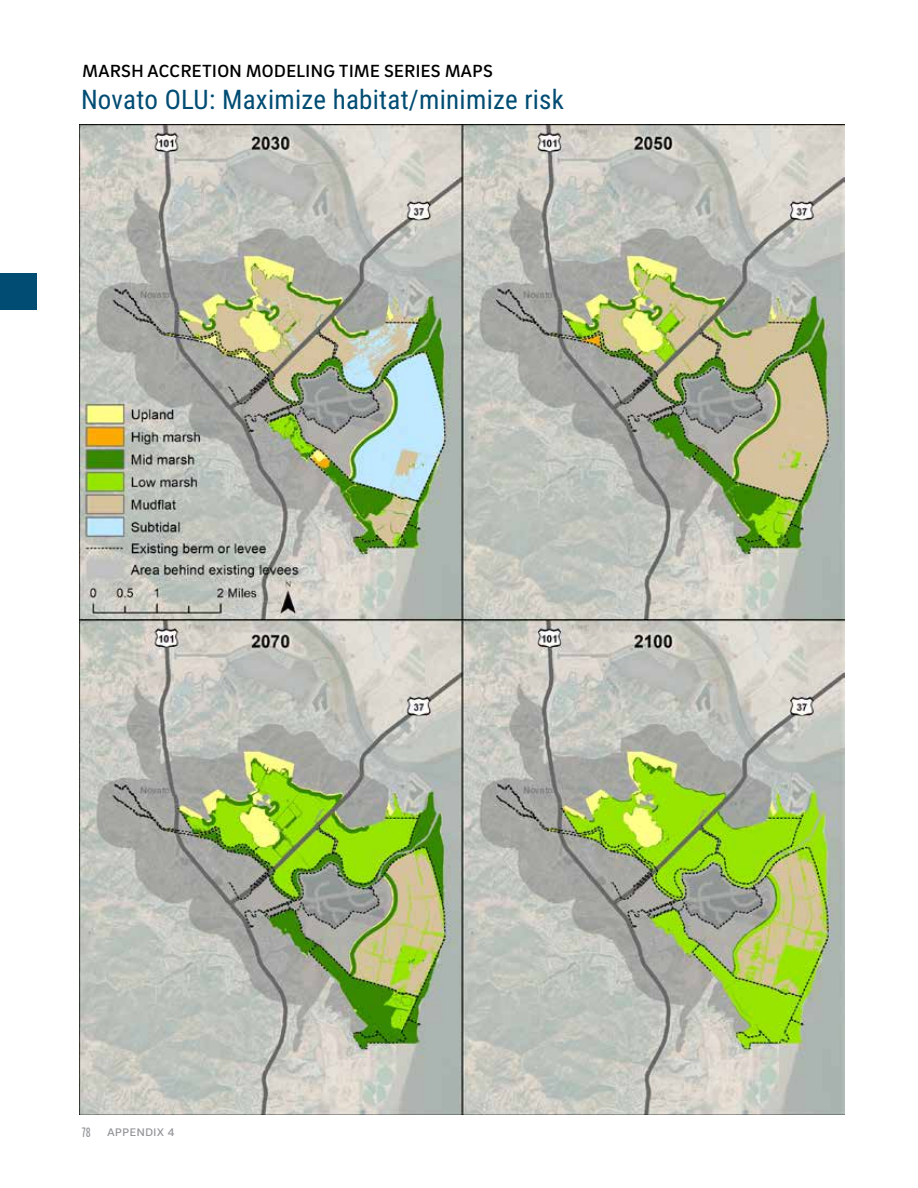
<style>
.page{position:relative;width:918px;height:1188px;background:#fff}
.page>*{position:absolute;margin:0;border:0;box-sizing:border-box;transform-origin:0 0}
.t1{font:27px "Roboto Condensed";letter-spacing:.01em;color:#014c73}
.t2{font:500 18px "Brix Sans";letter-spacing:.025em;color:#000}
.t3{font:15px "Brix Sans";color:#939598}
.s1{font-family:"Chartwell Bars";font-size:13.5px}
</style>
<div class="page">
<div style="left:0;top:273px;width:37px;height:37px;background:#014c73"></div>
<img style="left:80px;top:125px;width:764px;height:989px">
<p class="t2" style="left:83px;top:59px;width:412px">MARSH ACCRETION MODELING TIME SERIES MAPS</p>
<p class="t1" style="left:81px;top:80px;width:485px">Novato OLU: Maximize habitat/minimize risk</p>
<p class="t3" style="left:82px;top:1121px;width:94px"><span class="s1">78</span> appendix 4</p>
</div>
